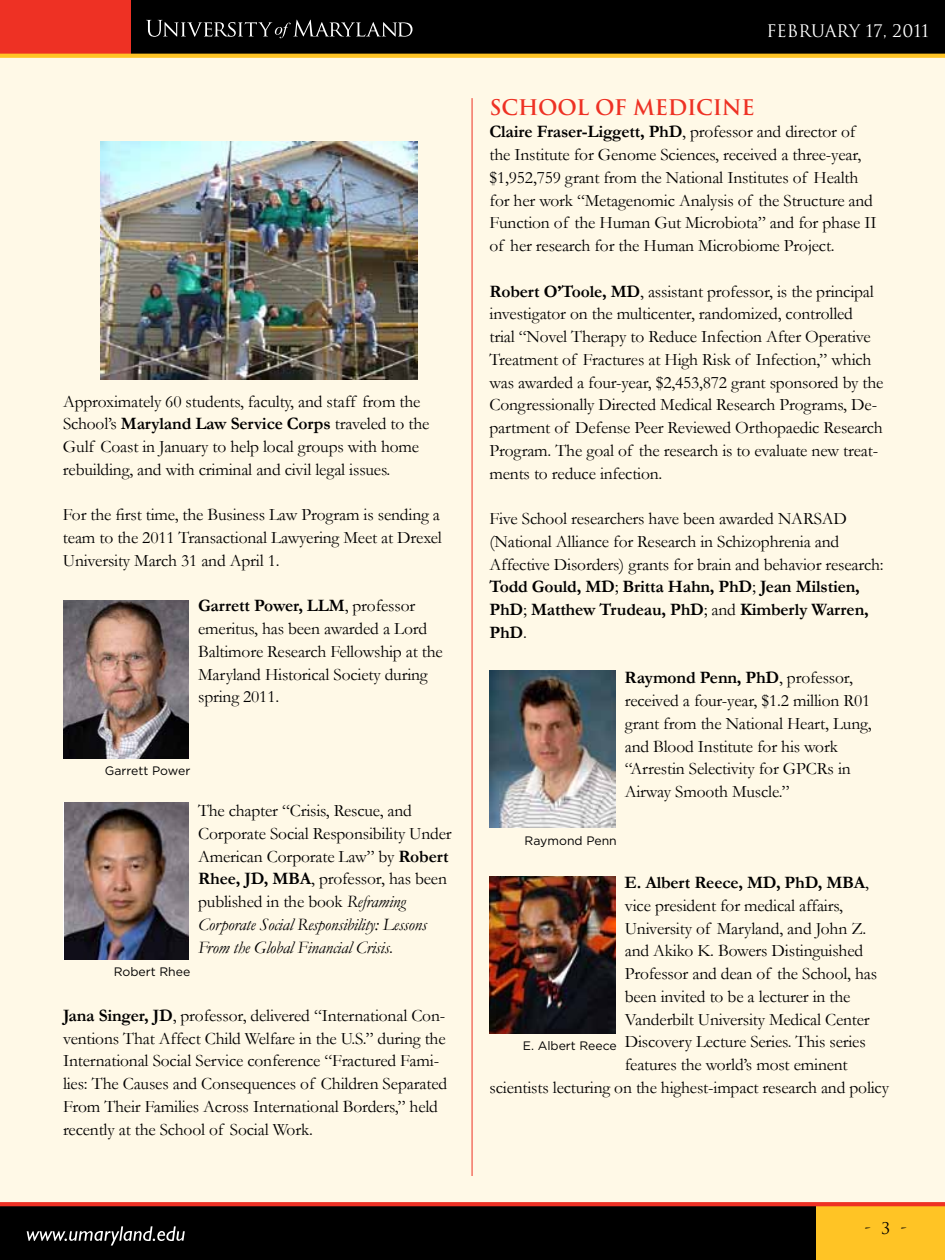
<style>
.page{position:relative;width:945px;height:1260px;background:#fff}
.page>*{position:absolute;margin:0;border:0;box-sizing:border-box;transform-origin:0 0}
.t1{font:700 21px "Trajan";letter-spacing:-.01em;color:#ee3124}
.t2{font:17.5px/22.8px "Garamond";letter-spacing:-.01em;color:#000}
.t3{font:700 17.5px "Garamond";letter-spacing:-.01em;color:#000}
.t4{font:16.8px "Trajan";color:#fff}
.t5{font:15.75px "Trajan";color:#000}
.t6{font:12.25px "Gotham";color:#000}
.s1{font-weight:700}
.s2{font-style:italic}
.s3{font-weight:400}
</style>
<div class="page">
<div style="left:0;top:50px;width:945px;height:1165px;background:#fff9e7"></div>
<div style="left:814px;top:1204px;width:131px;height:56px;background:#ffc425"></div>
<div style="left:0;top:1204px;width:816px;height:56px;background:#000"></div>
<svg style="left:0;top:1202px;width:945px;height:4px;background:#ee3528"></svg>
<div style="left:0;top:0;width:131px;height:56px;background:#ee3124"></div>
<div style="left:131px;top:0;width:814px;height:56px;background:#000"></div>
<svg style="left:0;top:54px;width:945px;height:4px;background:#ffc62c"></svg>
<svg style="left:146px;top:20px;width:267px;height:18px"></svg>
<svg style="left:27px;top:1226px;width:158px;height:20px"></svg>
<img style="left:101px;top:142px;width:317px;height:238px">
<img style="left:63px;top:601px;width:126px;height:157px">
<img style="left:65px;top:802px;width:124px;height:158px">
<img style="left:490px;top:670px;width:126px;height:158px">
<img style="left:490px;top:876px;width:126px;height:158px">
<hr style="left:472px;top:98px;width:1px;height:1078px;background:#ee3124">
<p class="t2" style="left:63px;top:389px;width:368px">Approximately 60 students, faculty, and staff from the School’s <span class="s1">Maryland Law Service Corps</span> traveled to the Gulf Coast in January to help local groups with home rebuilding, and with criminal and civil legal issues.</p>
<p class="t2" style="left:63px;top:503px;width:380px;text-align:justify">For the first time, the Business Law Program is sending a team to the 2011 Transactional Lawyering Meet at Drexel University March 31 and April 1.</p>
<p class="t2" style="left:198px;top:594px;width:246px"><span class="s1">Garrett Power, LLM</span>, professor emeritus, has been awarded a Lord<br>Baltimore Research Fellowship at the<br>Maryland Historical Society during spring 2011.</p>
<p class="t6" style="left:105px;top:764px;width:87px">Garrett Power</p>
<p class="t6" style="left:114px;top:965px;width:78px">Robert Rhee</p>
<p class="t2" style="left:198px;top:799px;width:255px">The chapter “Crisis, Rescue, and Corporate Social Responsibility Under American Corporate Law” by <span class="s1">Robert Rhee, JD, MBA</span>, professor, has been published in the book <span class="s2">Reframing Corporate Social Responsibility: Lessons From the Global Financial Crisis</span>.</p>
<p class="t2" style="left:63px;top:1004px;width:386px"><span class="s1">Jana Singer, JD</span>, professor, delivered “International Con&shy;ventions That Affect Child Welfare in the U.S.” during the International Social Service conference “Fractured Fami&shy;lies: The Causes and Consequences of Children Separated From Their Families Across International Borders,” held recently at the School of Social Work.</p>
<p class="t4" style="left:766px;top:21px;width:164px">FEBRUARY 17, 2011</p>
<p class="t1" style="left:490px;top:94px;width:267px">SCHOOL OF MEDICINE</p>
<p class="t2" style="left:490px;top:120px;width:389px"><span class="s1">Claire Fraser-Liggett, PhD</span>, professor and director of the Institute for Genome Sciences, received a three-year, $1,952,759 grant from the National Institutes of Health for her work “Metagenomic Analysis of the Structure and Function of the Human Gut Microbiota” and for phase II of her research for the Human Microbiome Project.</p>
<p class="t2" style="left:490px;top:280px;width:395px"><span class="s1">Robert O’Toole, MD</span>, assistant professor, is the principal investigator on the multicenter, randomized, controlled<br>trial “Novel Therapy to Reduce Infection After Operative Treatment of Fractures at High Risk of Infection,” which was awarded a four-year, $2,453,872 grant sponsored by the Congressionally Directed Medical Research Programs, De&shy;partment of Defense Peer Reviewed Orthopaedic Research Program. The goal of the research is to evaluate new treat&shy;ments to reduce infection.</p>
<p class="t2" style="left:490px;top:507px;width:396px">Five School researchers have been awarded NARSAD (National Alliance for Research in Schizophrenia and Affective Disorders) grants for brain and behavior research:<br><span class="s1">Todd Gould, MD</span>; <span class="s1">Britta Hahn, PhD</span>; <span class="s1">Jean Milstien, PhD</span>; <span class="s1">Matthew Trudeau, PhD</span>; and <span class="s1">Kimberly Warren, PhD</span>.</p>
<p class="t2" style="left:625px;top:666px;width:249px"><span class="s1">Raymond Penn, PhD</span>, professor, received a four-year, $1.2 million R01 grant from the National Heart, Lung, and Blood Institute for his work “Arrestin Selectivity for GPCRs in<br>Airway Smooth Muscle.”</p>
<p class="t6" style="left:525px;top:834px;width:94px">Raymond Penn</p>
<p class="t3" style="left:625px;top:872px;width:246px">E. Albert Reece, MD, PhD, MBA<span class="s3">,</span></p>
<p class="t2" style="left:625px;top:894px;width:220px">vice president for medical affairs,</p>
<p class="t2" style="left:625px;top:917px;width:243px">University of Maryland, and John Z.</p>
<p class="t2" style="left:625px;top:939px;width:240px">and Akiko K. Bowers Distinguished</p>
<p class="t2" style="left:625px;top:962px;width:254px">Professor and dean of the School, has</p>
<p class="t2" style="left:625px;top:985px;width:227px">been invited to be a lecturer in the</p>
<p class="t2" style="left:625px;top:1008px;width:247px">Vanderbilt University Medical Center</p>
<p class="t2" style="left:625px;top:1030px;width:243px">Discovery Lecture Series. This series</p>
<p class="t2" style="left:625px;top:1053px;width:224px">features the world’s most eminent</p>
<p class="t2" style="left:490px;top:1076px;width:401px">scientists lecturing on the highest-impact research and policy</p>
<p class="t6" style="left:523px;top:1039px;width:96px">E. Albert Reece</p>
<p class="t5" style="left:865px;top:1219px;width:44px">- 3 -</p>
</div>
